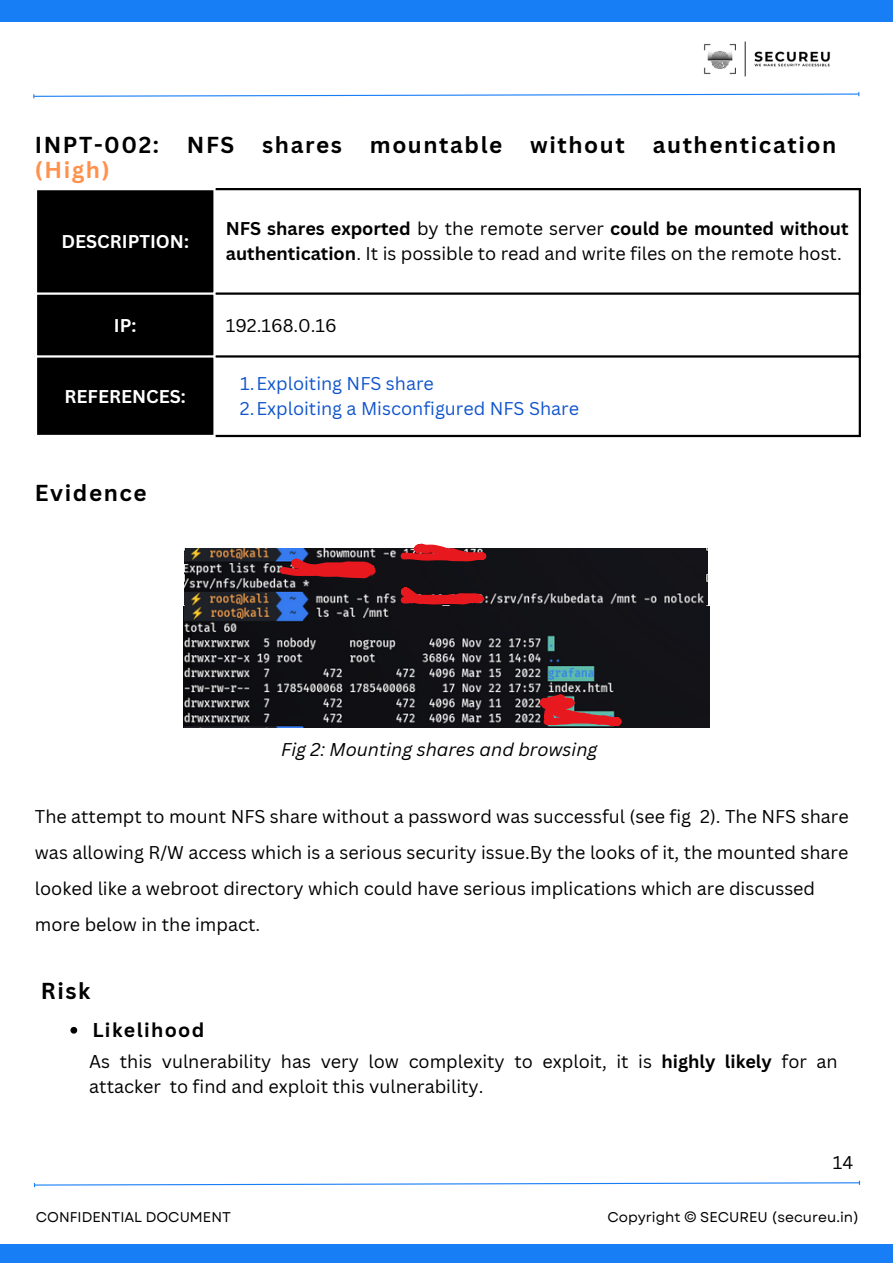
<style>
.page{position:relative;width:893px;height:1264px;background:#fff}
.page>*{position:absolute;margin:0;border:0;box-sizing:border-box;transform-origin:0 0}
.t1{font:700 22.5px/24.8px "Canva Sans";letter-spacing:.07em;color:#000}
.t2{font:700 19.5px "Canva Sans";letter-spacing:.07em;color:#000}
.t3{font:18px/36px "Canva Sans";color:#000}
.t4{font:18px "Canva Sans";color:#15c}
.t5{font:italic 18px "Canva Sans";color:#000}
.t6{font:700 18px "Canva Sans";color:#fff}
.t7{font:14.1px "Garet";color:#000}
.s1{color:#ff914d}
.s2{font-weight:700}
</style>
<div class="page">
<div style="left:0;top:0;width:892px;height:22px;background:#187ef6"></div>
<div style="left:0;top:1243px;width:892px;height:19px;background:#187ef6"></div>
<img style="left:704px;top:41px;width:126px;height:36px">
<svg style="left:33px;top:92px;width:826px;height:6px"></svg>
<svg style="left:34px;top:1181px;width:826px;height:5px"></svg>
<div style="left:37px;top:190px;width:176px;height:245px;background:#000"></div>
<hr style="left:35px;top:292px;width:181px;height:3px;background:#fff">
<hr style="left:35px;top:355px;width:181px;height:2px;background:#fff">
<hr style="left:858px;top:190px;width:2px;height:245px;background:#000">
<hr style="left:216px;top:188px;width:644px;height:2px;background:#000">
<hr style="left:216px;top:292px;width:644px;height:3px;background:#000">
<hr style="left:216px;top:355px;width:644px;height:2px;background:#000">
<hr style="left:216px;top:435px;width:644px;height:2px;background:#000">
<img style="left:185px;top:548px;width:522px;height:59px">
<svg style="left:400px;top:543px;width:86px;height:18px"></svg>
<svg style="left:401px;top:587px;width:83px;height:17px"></svg>
<svg style="left:280px;top:558px;width:96px;height:20px;background:#a01a23"></svg>
<img style="left:184px;top:607px;width:525px;height:120px">
<svg style="left:70px;top:1026px;width:7px;height:7px"></svg>
<svg style="left:540px;top:694px;width:81px;height:32px;background:#84272b"></svg>
<p class="t1" style="left:35px;top:132px;width:802px">INPT-002: NFS shares mountable without authentication <span class="s1">(High)</span></p>
<p class="t6" style="left:61px;top:228px;width:129px">DESCRIPTION:</p>
<p class="t3" style="left:226px;top:216px;width:624px;line-height:24.8px"><span class="s2">NFS shares exported</span> by the remote server <span class="s2">could be mounted without authentication</span>. It is possible to read and write files on the remote host.</p>
<p class="t6" style="left:114px;top:312px;width:24px">IP:</p>
<p class="t3" style="left:226px;top:307px;width:112px">192.168.0.16</p>
<p class="t6" style="left:65px;top:383px;width:123px">REFERENCES:</p>
<p class="t1" style="left:35px;top:479px;width:113px">Evidence</p>
<p class="t4" style="left:240px;top:371px;width:195px">1.Exploiting NFS share</p>
<p class="t4" style="left:240px;top:396px;width:340px">2.Exploiting a Misconfigured NFS Share</p>
<p class="t5" style="left:281px;top:737px;width:318px">Fig 2: Mounting shares and browsing</p>
<p class="t3" style="left:35px;top:798px;width:815px">The attempt to mount NFS share without a password was successful (see fig 2). The NFS share was allowing R/W access which is a serious security issue.By the looks of it, the mounted share looked like a webroot directory which could have serious implications which are discussed more below in the impact.</p>
<p class="t1" style="left:41px;top:977px;width:51px">Risk</p>
<p class="t2" style="left:92px;top:1016px;width:114px">Likelihood</p>
<p class="t3" style="left:89px;top:1048px;width:750px;line-height:24.8px">As this vulnerability has very low complexity to exploit, it is <span class="s2">highly likely</span> for an attacker to find and exploit this vulnerability.</p>
<p class="t3" style="left:832px;top:1144px;width:22px">14</p>
<p class="t7" style="left:36px;top:1207px;width:197px">CONFIDENTIAL DOCUMENT</p>
<p class="t7" style="left:607px;top:1207px;width:253px">Copyright © SECUREU (secureu.in)</p>
</div>
